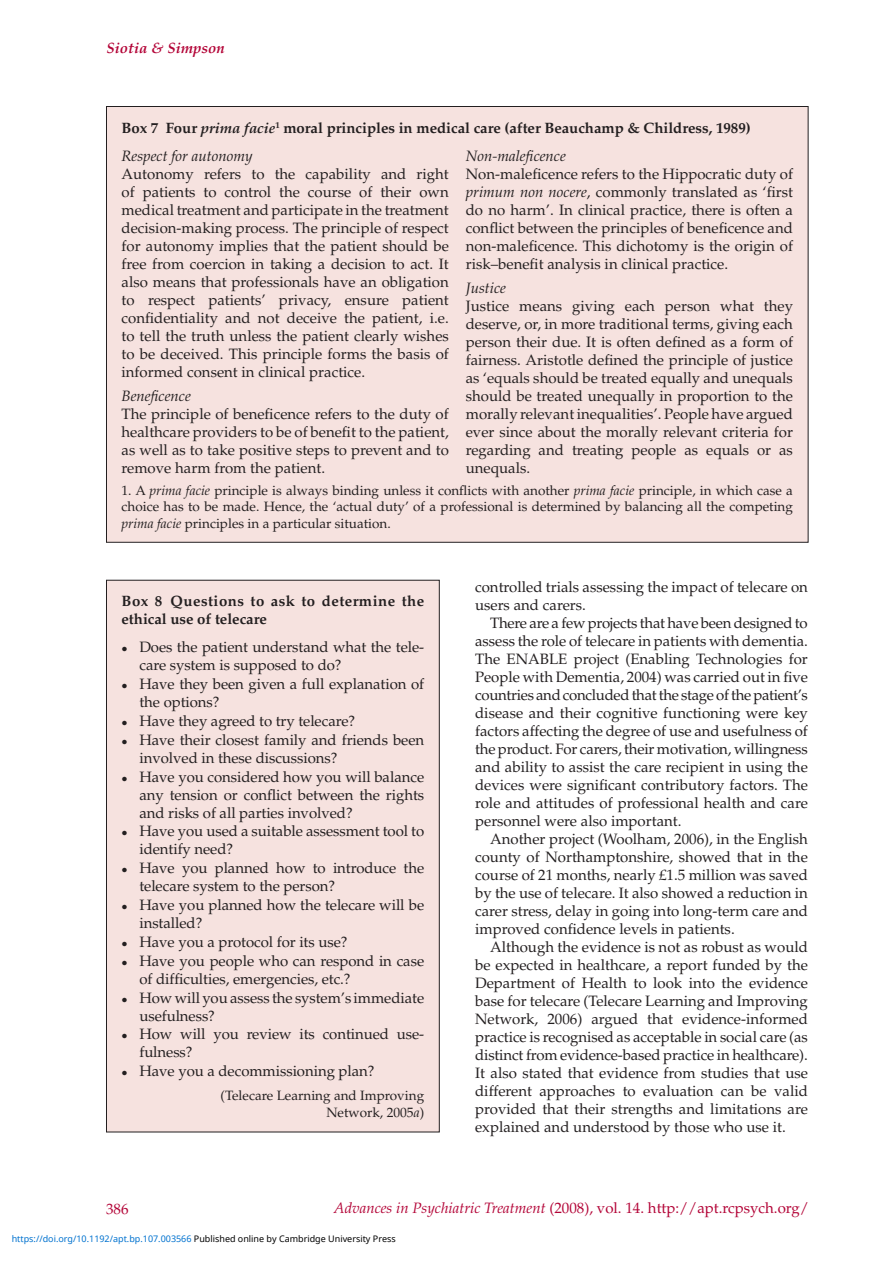
<style>
.page{position:relative;width:893px;height:1263px;background:#fff}
.page>*{position:absolute;margin:0;border:0;box-sizing:border-box;transform-origin:0 0}
.Box_copy{font:15px/18px "Palatino";color:#231f20;text-align:justify}
.Body_text{font:15px/18px "Palatino";color:#231f20;text-align:justify}
.Box_bullet_list{font:15px/18px "Palatino";letter-spacing:-.005em;color:#231f20}
.Box_title{font:700 15px "Palatino";letter-spacing:-.005em;color:#231f20}
.t1{font:15px "Palatino";color:#b30437}
._1st_para{font:15px/18px "Palatino";color:#231f20}
.Box_title-2{font:700 15px/18px "Palatino";letter-spacing:.03em;color:#231f20}
.Box_italic{font:italic 15px "Palatino";color:#231f20}
.t2{font:italic 700 15px "Palatino";color:#b30437}
.Box_footnote{font:13.5px/16.5px "Palatino";color:#231f20;text-align:justify}
.t3{font:9px "Noto Sans";color:#0172cf}
.s1{font-style:italic}
.s2{font-family:"Newspaper Pi BT";font-size:9px}
.s3{color:#000}
</style>
<div class="page">
<div style="left:106px;top:106px;width:702px;height:436px;background:#f6e2df"></div>
<div style="left:106px;top:580px;width:333px;height:552px;background:#f6e2df"></div>
<p class="t2" style="left:107px;top:40px;width:120px">Siotia &amp; Simpson</p>
<p class="Box_title" style="left:122px;top:119px;width:631px">Box 7 Four <span class="s1">prima facie</span><sup>1</sup> moral principles in medical care (after Beauchamp &amp; Childress, 1989)</p>
<p class="Box_italic" style="left:122px;top:147px;width:133px">Respect for autonomy</p>
<p class="Box_copy" style="left:122px;top:165px;width:329px">Autonomy refers to the capability and right of patients to control the course of their own medical treatment and participate in the treatment decision-making process. The principle of respect for autonomy implies that the patient should be free from coercion in taking a decision to act. It also means that professionals have an obligation to respect patients’ privacy, ensure patient confidentiality and not deceive the patient, i.e. to tell the truth unless the patient clearly wishes to be deceived. This principle forms the basis of informed consent in clinical practice.</p>
<p class="Box_italic" style="left:122px;top:387px;width:71px">Beneficence</p>
<p class="Box_copy" style="left:122px;top:405px;width:329px">The principle of beneficence refers to the duty of healthcare providers to be of benefit to the patient, as well as to take positive steps to prevent and to remove harm from the patient.</p>
<p class="Box_italic" style="left:466px;top:147px;width:102px">Non-maleficence</p>
<p class="Box_copy" style="left:466px;top:165px;width:329px">Non-maleficence refers to the Hippocratic duty of <span class="s1">primum non nocere</span>, commonly translated as ‘first do no harm’. In clinical practice, there is often a conflict between the principles of beneficence and non-maleficence. This dichotomy is the origin of risk–benefit analysis in clinical practice.</p>
<p class="Box_italic" style="left:466px;top:279px;width:42px">Justice</p>
<p class="Box_copy" style="left:466px;top:297px;width:329px">Justice means giving each person what they deserve, or, in more traditional terms, giving each person their due. It is often defined as a form of fairness. Aristotle defined the principle of justice as ‘equals should be treated equally and unequals should be treated unequally in proportion to the morally relevant inequalities’. People have argued ever since about the morally relevant criteria for regarding and treating people as equals or as unequals.</p>
<p class="Box_footnote" style="left:122px;top:482px;width:673px">1. A <span class="s1">prima facie</span> principle is always binding unless it conflicts with another <span class="s1">prima facie</span> principle, in which case a choice has to be made. Hence, the ‘actual duty’ of a professional is determined by balancing all the competing <span class="s1">prima facie</span> principles in a particular situation.</p>
<p class="Box_title-2" style="left:122px;top:592px;width:304px">Box 8 Questions to ask to determine the ethical use of telecare</p>
<p class="Box_bullet_list" style="left:139px;top:638px;width:286px;text-indent:-18px"><span class="s2">•</span> Does the patient understand what the tele&shy;care system is supposed to do?</p>
<p class="Box_bullet_list" style="left:139px;top:675px;width:286px;text-indent:-18px"><span class="s2">•</span> Have they been given a full explanation of the options?</p>
<p class="Box_bullet_list" style="left:122px;top:712px;width:235px"><span class="s2">•</span> Have they agreed to try telecare?</p>
<p class="Box_bullet_list" style="left:139px;top:731px;width:286px;text-indent:-18px"><span class="s2">•</span> Have their closest family and friends been involved in these discussions?</p>
<p class="Box_bullet_list" style="left:139px;top:768px;width:286px;text-align:justify;text-indent:-18px"><span class="s2">•</span> Have you considered how you will balance any tension or conflict between the rights and risks of all parties involved?</p>
<p class="Box_bullet_list" style="left:139px;top:822px;width:286px;text-indent:-18px"><span class="s2">•</span> Have you used a suitable assessment tool to identify need?</p>
<p class="Box_bullet_list" style="left:139px;top:859px;width:286px;text-indent:-18px"><span class="s2">•</span> Have you planned how to introduce the telecare system to the person?</p>
<p class="Box_bullet_list" style="left:139px;top:896px;width:286px;text-indent:-18px"><span class="s2">•</span> Have you planned how the telecare will be installed?</p>
<p class="Box_bullet_list" style="left:122px;top:933px;width:227px"><span class="s2">•</span> Have you a protocol for its use?</p>
<p class="Box_bullet_list" style="left:139px;top:952px;width:286px;text-indent:-18px"><span class="s2">•</span> Have you people who can respond in case of difficulties, emergencies, etc.?</p>
<p class="Box_bullet_list" style="left:139px;top:989px;width:286px;text-indent:-18px"><span class="s2">•</span> How will you assess the system’s immediate usefulness?</p>
<p class="Box_bullet_list" style="left:139px;top:1026px;width:286px;text-indent:-18px"><span class="s2">•</span> How will you review its continued use&shy;fulness?</p>
<p class="Box_bullet_list" style="left:122px;top:1062px;width:255px"><span class="s2">•</span> Have you a decommissioning plan?</p>
<p class="Box_footnote" style="left:221px;top:1088px;width:205px;text-align:right">(Telecare Learning and Improving<br>Network, 2005<span class="s1">a</span>)</p>
<p class="_1st_para" style="left:475px;top:578px;width:334px">controlled trials assessing the impact of telecare on users and carers.</p>
<p class="Body_text" style="left:475px;top:614px;width:334px;text-indent:15px">There are a few projects that have been designed to assess the role of telecare in patients with dementia.<br>The ENABLE project (Enabling Technologies for People with Dementia, 2004) was carried out in five countries and concluded that the stage of the patient’s disease and their cognitive functioning were key factors affecting the degree of use and usefulness of the product. For carers, their motivation, willingness and ability to assist the care recipient in using the devices were significant contributory factors. The role and attitudes of professional health and care personnel were also important.</p>
<p class="Body_text" style="left:475px;top:830px;width:334px;text-indent:15px">Another project (Woolham, 2006), in the English county of Northamptonshire, showed that in the course of 21 months, nearly £1.5 million was saved by the use of telecare. It also showed a reduction in carer stress, delay in going into long-term care and improved confidence levels in patients.</p>
<p class="Body_text" style="left:475px;top:938px;width:334px;text-indent:15px">Although the evidence is not as robust as would be expected in healthcare, a report funded by the Department of Health to look into the evidence base for telecare (Telecare Learning and Improving Network, 2006) argued that evidence-informed practice is recognised as acceptable in social care (as distinct from evidence-based practice in healthcare).<br>It also stated that evidence from studies that use different approaches to evaluation can be valid provided that their strengths and limitations are explained and understood by those who use it.</p>
<p class="t1" style="left:106px;top:1200px;width:24px">386</p>
<p class="t1" style="left:334px;top:1199px;width:477px"><span class="s1">Advances in Psychiatric Treatment</span> (2008), vol. 14. http://apt.rcpsych.org/</p>
<p class="t3" style="left:12px;top:1232px;width:386px">https://doi.org/10.1192/apt.bp.107.003566 <span class="s3">Published online by Cambridge University Press</span></p>
</div>
